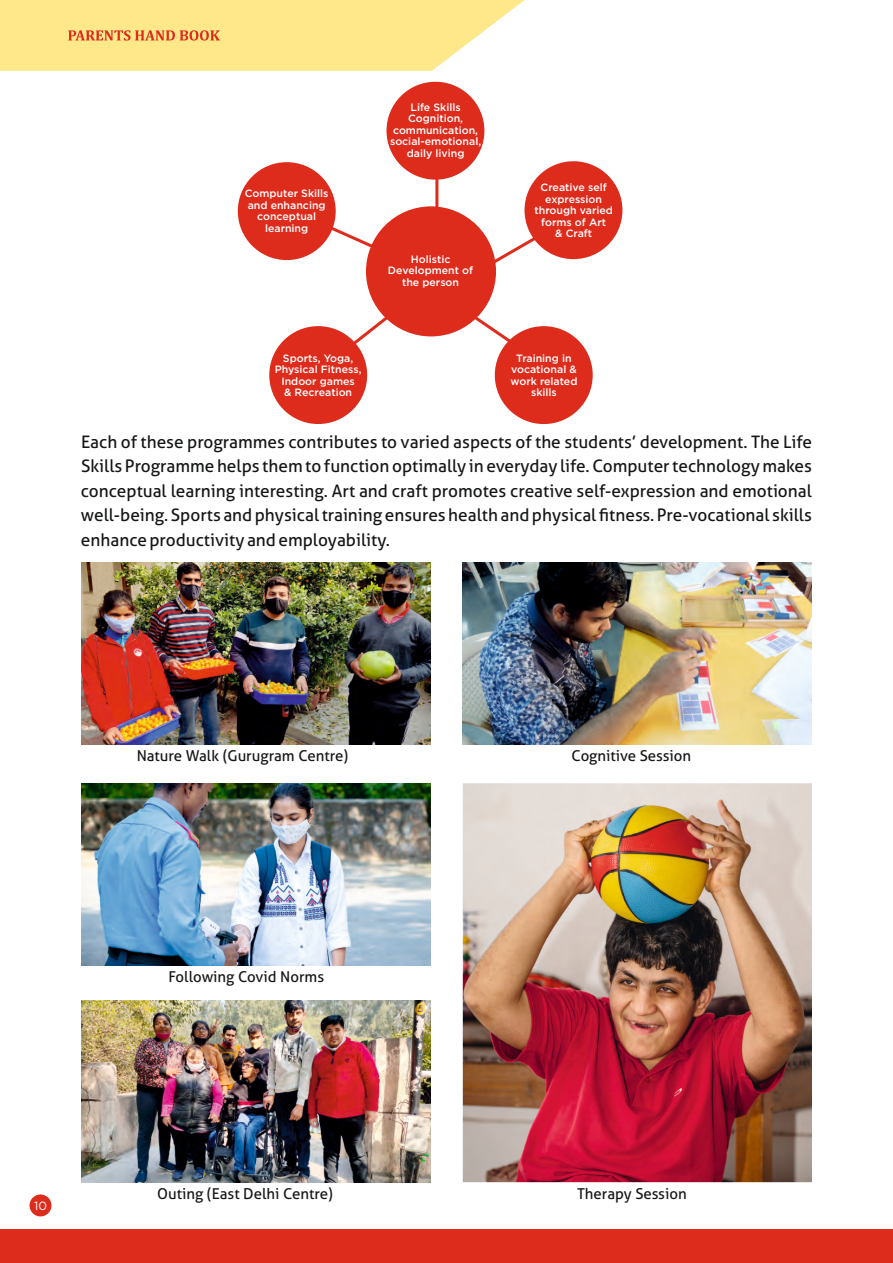
<style>
.page{position:relative;width:893px;height:1263px;background:#fff}
.page>*{position:absolute;margin:0;border:0;box-sizing:border-box;transform-origin:0 0}
.t1{font:17.25px/24.6px "Aller";color:#151616;text-align:justify}
.t2{font:15px "Aller";color:#151616}
.t3{font:12px "Gotham";color:#fff}
.t4{font:500 10.5px/11.6px "Gotham";color:#fff;text-align:center}
</style>
<div class="page">
<div style="left:0;top:1229px;width:893px;height:34px;background:#dd2b1c"></div>
<svg style="left:0;top:0;width:525px;height:71px;background:#fee691"></svg>
<div style="left:30px;top:1194px;width:21px;height:22px;background:#dd2b1c;border-radius:50%"></div>
<img style="left:81px;top:563px;width:349px;height:182px">
<img style="left:463px;top:563px;width:349px;height:182px">
<img style="left:81px;top:783px;width:349px;height:182px">
<img style="left:81px;top:1000px;width:349px;height:182px">
<img style="left:463px;top:783px;width:349px;height:399px">
<svg style="left:325px;top:222px;width:63px;height:34px"></svg>
<hr style="left:435px;top:163px;width:3px;height:65px;background:#dd2b1c">
<svg style="left:483px;top:232px;width:66px;height:31px"></svg>
<svg style="left:455px;top:302px;width:74px;height:52px"></svg>
<svg style="left:333px;top:301px;width:73px;height:61px"></svg>
<div style="left:386px;top:82px;width:98px;height:98px;background:#dd2b1c;border-radius:50%"></div>
<div style="left:524px;top:161px;width:98px;height:98px;background:#dd2b1c;border-radius:50%"></div>
<div style="left:495px;top:326px;width:98px;height:98px;background:#dd2b1c;border-radius:50%"></div>
<div style="left:269px;top:326px;width:98px;height:98px;background:#dd2b1c;border-radius:50%"></div>
<div style="left:238px;top:162px;width:98px;height:98px;background:#dd2b1c;border-radius:50%"></div>
<div style="left:366px;top:206px;width:130px;height:130px;background:#dd2b1c;border-radius:50%"></div>
<p class="t4" style="left:245px;top:188px;width:85px">Computer Skills and enhancing conceptual learning</p>
<p class="t4" style="left:390px;top:102px;width:93px">Life Skills<br>Cognition, communication, social-emotional, daily living</p>
<p class="t4" style="left:388px;top:254px;width:87px">Holistic<br>Development of the person</p>
<p class="t4" style="left:534px;top:182px;width:80px">Creative self expression through varied forms of Art<br>&amp; Craft</p>
<p class="t4" style="left:275px;top:353px;width:88px">Sports, Yoga,<br>Physical Fitness,<br>Indoor games<br>&amp; Recreation</p>
<p class="t4" style="left:511px;top:353px;width:68px">Training in vocational &amp; work related skills</p>
<p class="t1" style="left:81px;top:431px;width:732px">Each of these programmes contributes to varied aspects of the students’ development. The Life Skills Programme helps them to function optimally in everyday life. Computer technology makes conceptual learning interesting. Art and craft promotes creative self-expression and emotional well-being. Sports and physical training ensures health and physical fitness. Pre-vocational skills enhance productivity and employability.</p>
<p class="t2" style="left:137px;top:750px;width:213px">Nature Walk (Gurugram Centre)</p>
<p class="t2" style="left:572px;top:750px;width:121px">Cognitive Session</p>
<p class="t3" style="left:34px;top:1201px;width:14px">10</p>
<p class="t2" style="left:168px;top:971px;width:157px">Following Covid Norms</p>
<p class="t2" style="left:157px;top:1188px;width:177px">Outing (East Delhi Centre)</p>
<p class="t2" style="left:577px;top:1188px;width:111px">Therapy Session</p>
</div>
